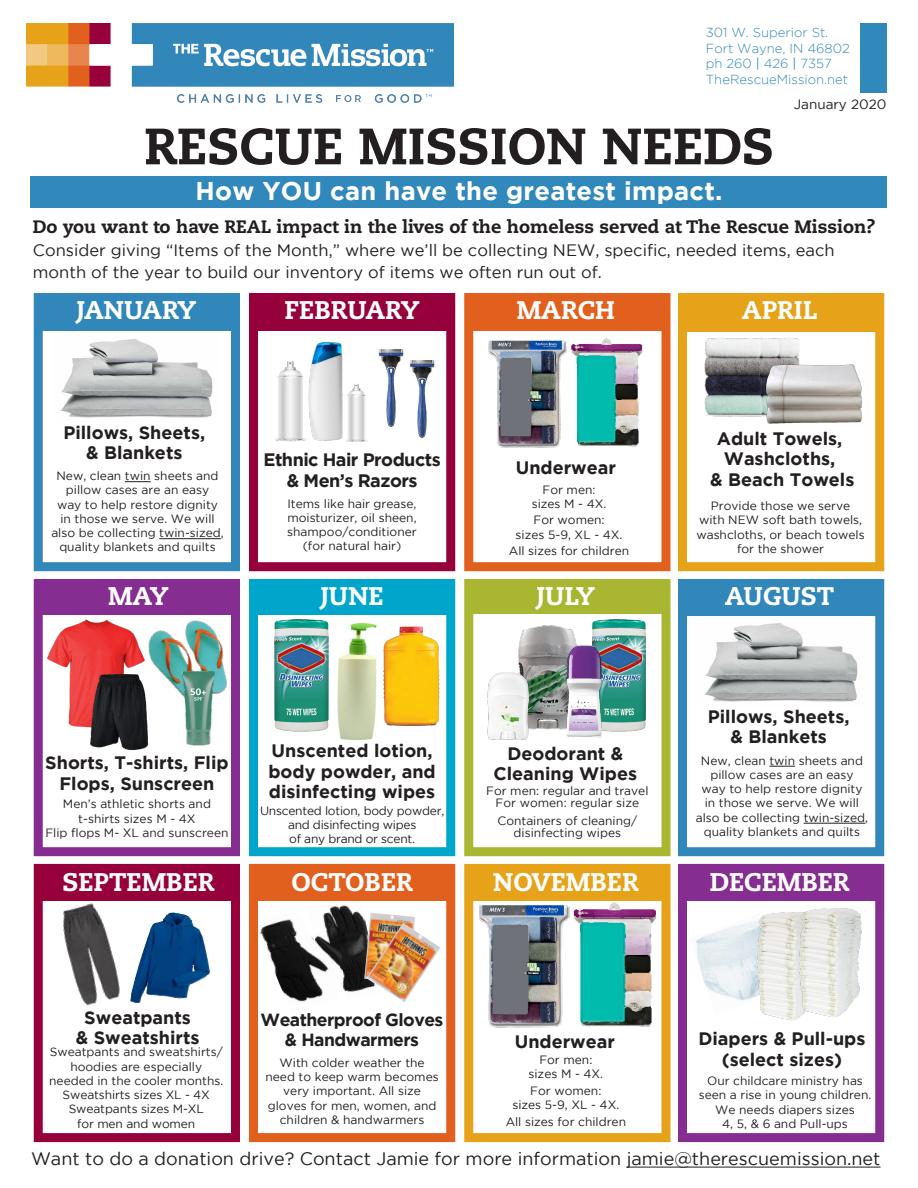
<style>
.page{position:relative;width:918px;height:1188px;background:#fff}
.page>*{position:absolute;margin:0;border:0;box-sizing:border-box;transform-origin:0 0}
.t1{font:800 51px "Caecilia LT Std";color:#231f20}
.t2{font:800 25.5px "Caecilia LT Std";color:#fff}
.t3{font:700 25.5px "Gotham";letter-spacing:.01em;color:#fff}
.t4{font:800 25.5px "Caecilia LT Std";letter-spacing:-.02em;color:#fff}
.t5{font:700 18px/20.2px "Gotham";color:#231f20;text-align:center}
.t6{font:18px "Gotham";color:#231f20}
.t7{font:800 18px "Caecilia LT Std";color:#231f20}
.t8{font:700 18px/20.2px "Gotham";letter-spacing:-.03em;color:#231f20;text-align:center}
.t9{font:700 17.55px/20.2px "Gotham";letter-spacing:-.03em;color:#231f20;text-align:center}
.t10{font:16.5px/22.5px "Gotham";color:#231f20}
.t11{font:13.5px "Gotham";color:#231f20}
.t12{font:300 13.05px "Gotham";color:#3188bb}
.t13{font:12px/14.2px "Gotham";color:#231f20;text-align:center}
.t14{font:12px/14.2px "Gotham";letter-spacing:-.02em;color:#231f20;text-align:center}
.s1{font-weight:400}
</style>
<div class="page">
<img style="left:696px;top:923px;width:52px;height:78px">
<img style="left:314px;top:614px;width:57px;height:127px">
<img style="left:331px;top:905px;width:41px;height:87px">
<img style="left:260px;top:907px;width:78px;height:95px">
<div style="left:678px;top:293px;width:206px;height:278px;border:9px solid #e6a218"></div>
<img style="left:27px;top:23px;width:426px;height:80px">
<div style="left:34px;top:293px;width:206px;height:278px;border:9px solid #3287ba"></div>
<div style="left:249px;top:293px;width:206px;height:278px;border:9px solid #96013c"></div>
<div style="left:464px;top:293px;width:206px;height:278px;border:9px solid #e1601e"></div>
<div style="left:34px;top:864px;width:206px;height:278px;border:9px solid #96013c"></div>
<div style="left:249px;top:864px;width:206px;height:278px;border:9px solid #e1601e"></div>
<div style="left:464px;top:864px;width:206px;height:278px;border:9px solid #e6a218"></div>
<div style="left:678px;top:864px;width:206px;height:278px;border:9px solid #862d91"></div>
<div style="left:34px;top:579px;width:206px;height:277px;border:9px solid #862d91"></div>
<div style="left:249px;top:579px;width:206px;height:277px;border:9px solid #00a5cc"></div>
<div style="left:464px;top:579px;width:206px;height:277px;border:9px solid #a9b632"></div>
<div style="left:678px;top:579px;width:206px;height:277px;border:9px solid #3287ba"></div>
<img style="left:306px;top:342px;width:37px;height:99px">
<img style="left:479px;top:905px;width:91px;height:123px">
<img style="left:489px;top:340px;width:78px;height:108px">
<img style="left:573px;top:902px;width:83px;height:125px">
<img style="left:571px;top:338px;width:72px;height:109px">
<img style="left:130px;top:913px;width:58px;height:90px">
<img style="left:62px;top:903px;width:58px;height:103px">
<img style="left:748px;top:912px;width:42px;height:108px">
<img style="left:592px;top:620px;width:79px;height:111px">
<img style="left:518px;top:625px;width:58px;height:105px">
<img style="left:487px;top:672px;width:44px;height:68px">
<img style="left:558px;top:641px;width:50px;height:97px">
<img style="left:345px;top:384px;width:23px;height:58px">
<img style="left:274px;top:361px;width:32px;height:81px">
<div style="left:42px;top:296px;width:189px;height:35px;background:#3287ba"></div>
<div style="left:258px;top:295px;width:188px;height:36px;background:#96013c"></div>
<div style="left:473px;top:296px;width:193px;height:35px;background:#e1601e"></div>
<div style="left:682px;top:296px;width:195px;height:35px;background:#e6a218"></div>
<div style="left:42px;top:866px;width:189px;height:35px;background:#96013c"></div>
<div style="left:254px;top:866px;width:193px;height:35px;background:#e1601e"></div>
<div style="left:473px;top:866px;width:195px;height:35px;background:#e6a218"></div>
<div style="left:685px;top:866px;width:197px;height:35px;background:#862d91"></div>
<div style="left:42px;top:580px;width:189px;height:34px;background:#862d91"></div>
<div style="left:257px;top:580px;width:193px;height:34px;background:#00a5cc"></div>
<div style="left:473px;top:581px;width:195px;height:33px;background:#a9b632"></div>
<div style="left:681px;top:580px;width:199px;height:36px;background:#3287ba"></div>
<img style="left:129px;top:605px;width:121px;height:113px">
<img style="left:181px;top:668px;width:35px;height:78px">
<div style="left:30px;top:177px;width:856px;height:31px;background:#3188bb"></div>
<hr style="left:627px;top:1167px;width:254px;height:1px;background:#231f20">
<svg style="left:125px;top:481px;width:26px;height:1px"></svg>
<hr style="left:159px;top:538px;width:62px;height:1px;background:#231f20">
<svg style="left:769px;top:766px;width:26px;height:1px"></svg>
<hr style="left:804px;top:823px;width:61px;height:1px;background:#231f20">
<img style="left:60px;top:339px;width:153px;height:79px">
<img style="left:704px;top:623px;width:154px;height:79px">
<img style="left:790px;top:908px;width:72px;height:113px">
<img style="left:703px;top:331px;width:99px;height:86px">
<img style="left:759px;top:359px;width:104px;height:65px">
<img style="left:47px;top:616px;width:101px;height:111px">
<img style="left:82px;top:674px;width:75px;height:75px">
<img style="left:364px;top:913px;width:51px;height:70px">
<img style="left:367px;top:923px;width:73px;height:79px">
<img style="left:409px;top:360px;width:26px;height:78px">
<img style="left:378px;top:349px;width:26px;height:78px">
<div style="left:860px;top:23px;width:26px;height:70px;background:#3188bb"></div>
<img style="left:246px;top:620px;width:111px;height:111px">
<img style="left:370px;top:612px;width:83px;height:127px">
<p class="t12" style="left:706px;top:25px;width:124px">301 W. Superior St.</p>
<p class="t12" style="left:706px;top:41px;width:146px">Fort Wayne, IN 46802</p>
<p class="t12" style="left:706px;top:57px;width:127px">ph 260 <span class="s1">|</span> 426 <span class="s1">|</span> 7357</p>
<p class="t12" style="left:706px;top:72px;width:144px">TheRescueMission.net</p>
<p class="t11" style="left:794px;top:97px;width:94px">January 2020</p>
<p class="t1" style="left:144px;top:115px;width:632px">RESCUE MISSION NEEDS</p>
<p class="t3" style="left:196px;top:176px;width:528px">How YOU can have the greatest impact.</p>
<p class="t7" style="left:33px;top:216px;width:844px">Do you want to have REAL impact in the lives of the homeless served at The Rescue Mission?</p>
<p class="t10" style="left:33px;top:239px;width:803px">Consider giving “Items of the Month,” where we’ll be collecting NEW, specific, needed items, each month of the year to build our inventory of items we often run out of.</p>
<p class="t4" style="left:77px;top:294px;width:121px">JANUARY</p>
<p class="t2" style="left:285px;top:294px;width:137px">FEBRUARY</p>
<p class="t5" style="left:63px;top:422px;width:143px">Pillows, Sheets, &amp; Blankets</p>
<p class="t13" style="left:51px;top:469px;width:174px">New, clean twin sheets and pillow cases are an easy<br>way to help restore dignity in those we serve. We will also be collecting twin-sized, quality blankets and quilts</p>
<p class="t8" style="left:264px;top:449px;width:179px">Ethnic Hair Products &amp; Men’s Razors</p>
<p class="t13" style="left:287px;top:496px;width:131px">Items like hair grease, moisturizer, oil sheen, shampoo/conditioner (for natural hair)</p>
<p class="t2" style="left:517px;top:294px;width:100px">MARCH</p>
<p class="t2" style="left:742px;top:294px;width:77px">APRIL</p>
<p class="t5" style="left:516px;top:457px;width:102px">Underwear</p>
<p class="t13" style="left:543px;top:482px;width:55px">For men:</p>
<p class="t13" style="left:532px;top:496px;width:76px">sizes M - 4X.</p>
<p class="t13" style="left:534px;top:513px;width:73px">For women:</p>
<p class="t13" style="left:516px;top:527px;width:108px">sizes 5-9, XL - 4X.</p>
<p class="t13" style="left:509px;top:544px;width:122px">All sizes for children</p>
<p class="t5" style="left:717px;top:428px;width:127px">Adult Towels,<br>Washcloths,</p>
<p class="t5" style="left:710px;top:469px;width:146px">&amp; Beach Towels</p>
<p class="t13" style="left:696px;top:498px;width:170px">Provide those we serve<br>with NEW soft bath towels, washcloths, or beach towels for the shower</p>
<p class="t2" style="left:108px;top:580px;width:62px">MAY</p>
<p class="t2" style="left:320px;top:580px;width:65px">JUNE</p>
<p class="t2" style="left:537px;top:580px;width:60px">JULY</p>
<p class="t2" style="left:725px;top:580px;width:111px">AUGUST</p>
<p class="t5" style="left:45px;top:752px;width:185px">Shorts, T-shirts, Flip<br>Flops, Sunscreen</p>
<p class="t13" style="left:63px;top:797px;width:150px">Men’s athletic shorts and t-shirts sizes M - 4X</p>
<p class="t13" style="left:45px;top:825px;width:185px">Flip flops M- XL and sunscreen</p>
<p class="t5" style="left:268px;top:740px;width:169px;text-align:left">Unscented lotion, body powder, and disinfecting wipes</p>
<p class="t14" style="left:260px;top:803px;width:186px">Unscented lotion, body powder, and disinfecting wipes<br>of any brand or scent.</p>
<p class="t5" style="left:493px;top:743px;width:145px">Deodorant &amp;<br>Cleaning Wipes</p>
<p class="t13" style="left:486px;top:783px;width:164px">For men: regular and travel</p>
<p class="t13" style="left:496px;top:795px;width:145px">For women: regular size</p>
<p class="t13" style="left:498px;top:814px;width:141px;line-height:12px">Containers of cleaning/ disinfecting wipes</p>
<p class="t5" style="left:708px;top:706px;width:143px">Pillows, Sheets, &amp; Blankets</p>
<p class="t13" style="left:696px;top:753px;width:174px">New, clean twin sheets and pillow cases are an easy<br>way to help restore dignity in those we serve. We will also be collecting twin-sized, quality blankets and quilts</p>
<p class="t2" style="left:62px;top:866px;width:154px">SEPTEMBER</p>
<p class="t2" style="left:292px;top:866px;width:123px">OCTOBER</p>
<p class="t2" style="left:493px;top:866px;width:147px">NOVEMBER</p>
<p class="t2" style="left:710px;top:866px;width:141px">DECEMBER</p>
<p class="t5" style="left:84px;top:1007px;width:108px">Sweatpants</p>
<p class="t5" style="left:76px;top:1027px;width:125px">&amp; Sweatshirts</p>
<p class="t13" style="left:49px;top:1045px;width:176px">Sweatpants and sweatshirts/ hoodies are especially needed in the cooler months.<br>Sweatshirts sizes XL - 4X</p>
<p class="t13" style="left:69px;top:1102px;width:137px">Sweatpants sizes M-XL</p>
<p class="t13" style="left:77px;top:1116px;width:120px">for men and women</p>
<p class="t9" style="left:261px;top:1009px;width:184px">Weatherproof Gloves &amp; Handwarmers</p>
<p class="t13" style="left:265px;top:1055px;width:175px">With colder weather the need to keep warm becomes very important. All size gloves for men, women, and children &amp; handwarmers</p>
<p class="t5" style="left:515px;top:1031px;width:102px">Underwear</p>
<p class="t13" style="left:539px;top:1053px;width:55px">For men:</p>
<p class="t13" style="left:529px;top:1067px;width:76px">sizes M - 4X.</p>
<p class="t13" style="left:530px;top:1083px;width:73px">For women:</p>
<p class="t13" style="left:512px;top:1098px;width:108px">sizes 5-9, XL - 4X.</p>
<p class="t13" style="left:506px;top:1114px;width:122px">All sizes for children</p>
<p class="t5" style="left:698px;top:1028px;width:169px">Diapers &amp; Pull-ups (select sizes)</p>
<p class="t13" style="left:699px;top:1074px;width:174px">Our childcare ministry has seen a rise in young children.<br>We needs diapers sizes<br>4, 5, &amp; 6 and Pull-ups</p>
<p class="t6" style="left:31px;top:1149px;width:851px">Want to do a donation drive? Contact Jamie for more information jamie@therescuemission.net</p>
</div>
